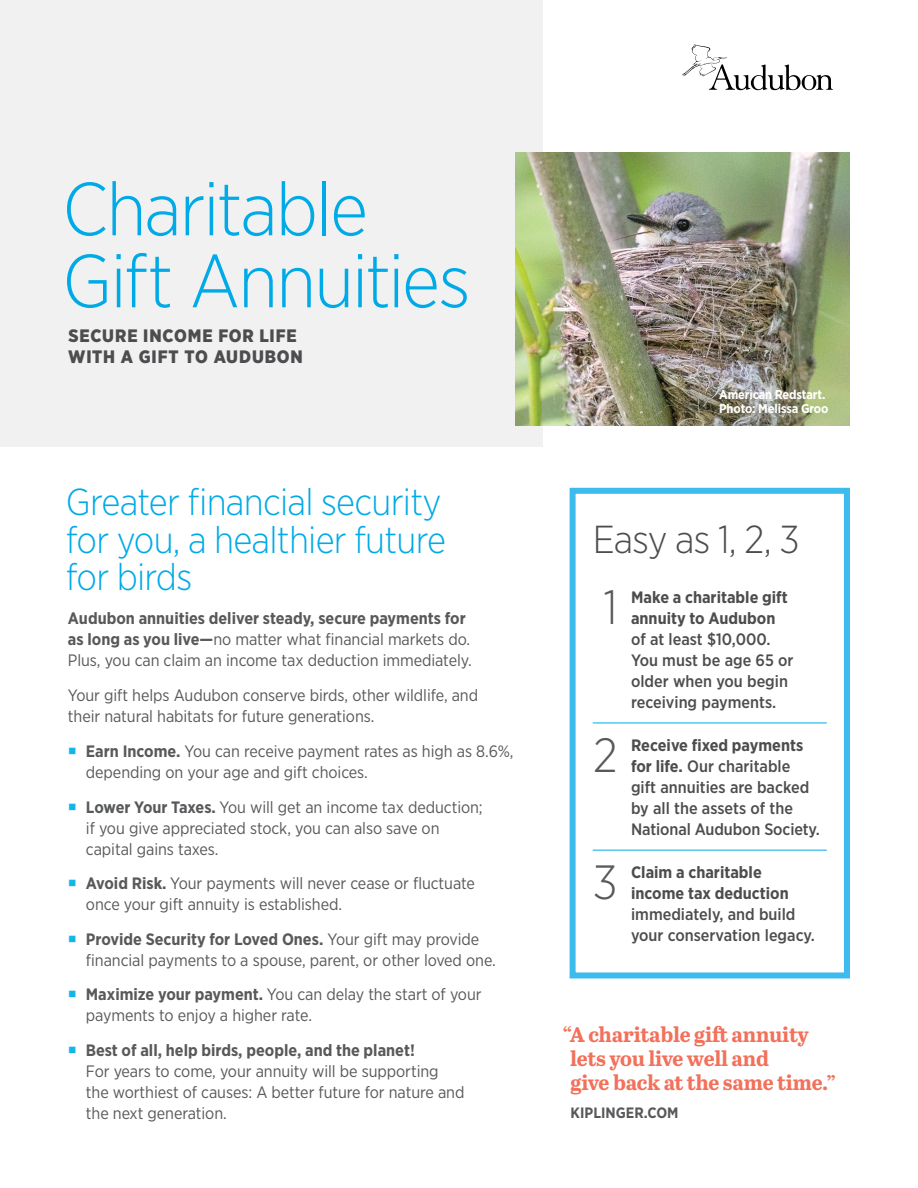
<style>
.page{position:relative;width:918px;height:1188px;background:#fff}
.page>*{position:absolute;margin:0;border:0;box-sizing:border-box;transform-origin:0 0}
.t1{font:300 75px/72px "Gotham Narrow";letter-spacing:-.03em;color:#00aae7}
.t2{font:300 48px "Gotham Narrow";color:#58595b}
.t3{font:300 39px "Gotham Narrow";letter-spacing:-.02em;color:#4d4d4f}
.t4{font:300 37.5px/37.5px "Gotham Narrow";letter-spacing:-.02em;color:#00aae7}
.t5{font:700 21px/24px "Abril Text";letter-spacing:-.01em;color:#f3705a}
.t6{font:900 18px/21px "Gotham Narrow";letter-spacing:.05em;color:#4d4d4f}
.t7{font:16.5px/21px "Gotham Narrow";letter-spacing:-.005em;color:#58595b}
.t8{font:500 16.5px/21px "Gotham Narrow";color:#4d4d4f}
.t9{font:700 16.5px/21px "Gotham Narrow";color:#4d4d4f}
.t10{font:700 16.5px "Gotham Narrow";color:#58595b}
.t11{font:700 15px "Gotham Narrow";color:#58595b}
.t12{font:700 12.75px/13.5px "Gotham Narrow";letter-spacing:-.01em;color:#fff}
.s1{font-weight:700}
</style>
<div class="page">
<div style="left:0;top:0;width:543px;height:446px;background:#f1f1f2"></div>
<svg style="left:682px;top:44px;width:151px;height:46px"></svg>
<div style="left:570px;top:488px;width:280px;height:490px;border:6px solid #3dbbec"></div>
<hr style="left:618px;top:723px;width:209px;height:1px;background:#00aae7">
<hr style="left:618px;top:850px;width:209px;height:1px;background:#00aae7">
<svg style="left:593px;top:723px;width:25px;height:1px"></svg>
<svg style="left:593px;top:850px;width:25px;height:1px"></svg>
<img style="left:516px;top:152px;width:334px;height:273px">
<h1 class="t1" style="left:62px;top:171px;width:410px">Charitable<br>Gift Annuities</h1>
<p class="t6" style="left:68px;top:325px;width:236px">SECURE INCOME FOR LIFE<br>WITH A GIFT TO AUDUBON</p>
<h3 class="t4" style="left:66px;top:482px;width:382px">Greater financial security for you, a healthier future for birds</h3>
<p class="t7" style="left:68px;top:607px;width:405px"><span class="s1">Audubon annuities deliver steady, secure payments for as long as you live—</span>no matter what financial markets do.<br>Plus, you can claim an income tax deduction immediately.</p>
<p class="t7" style="left:68px;top:684px;width:412px">Your gift helps Audubon conserve birds, other wildlife, and their natural habitats for future generations.</p>
<p class="t7" style="left:86px;top:740px;width:429px"><span class="s1">Earn Income.</span> You can receive payment rates as high as 8.6%, depending on your age and gift choices.</p>
<p class="t7" style="left:86px;top:796px;width:398px"><span class="s1">Lower Your Taxes.</span> You will get an income tax deduction; if you give appreciated stock, you can also save on capital gains taxes.</p>
<p class="t7" style="left:86px;top:872px;width:391px"><span class="s1">Avoid Risk.</span> Your payments will never cease or fluctuate once your gift annuity is established.</p>
<p class="t7" style="left:86px;top:928px;width:411px"><span class="s1">Provide Security for Loved Ones.</span> Your gift may provide financial payments to a spouse, parent, or other loved one.</p>
<p class="t7" style="left:86px;top:983px;width:397px"><span class="s1">Maximize your payment.</span> You can delay the start of your payments to enjoy a higher rate.</p>
<p class="t10" style="left:86px;top:1039px;width:330px">Best of all, help birds, people, and the planet!</p>
<p class="t7" style="left:86px;top:1060px;width:380px">For years to come, your annuity will be supporting the worthiest of causes: A better future for nature and the next generation.</p>
<p class="t12" style="left:719px;top:388px;width:111px">American Redstart.<br>Photo: Melissa Groo</p>
<h3 class="t3" style="left:593px;top:516px;width:208px">Easy as 1, 2, 3</h3>
<h2 class="t2" style="left:603px;top:578px;width:16px">1</h2>
<p class="t9" style="left:631px;top:586px;width:158px">Make a charitable gift annuity to Audubon</p>
<p class="t8" style="left:631px;top:628px;width:164px">of at least $10,000.<br>You must be age 65 or older when you begin receiving payments.</p>
<h2 class="t2" style="left:593px;top:726px;width:26px">2</h2>
<p class="t8" style="left:631px;top:735px;width:190px"><span class="s1">Receive fixed payments for life.</span> Our charitable<br>gift annuities are backed by all the assets of the<br>National Audubon Society.</p>
<h2 class="t2" style="left:593px;top:853px;width:26px">3</h2>
<p class="t9" style="left:631px;top:862px;width:159px">Claim a charitable income tax deduction</p>
<p class="t8" style="left:631px;top:904px;width:185px">immediately, and build your conservation legacy.</p>
<p class="t5" style="left:570px;top:1022px;width:268px;text-indent:-8px">“A charitable gift annuity lets you live well and<br>give back at the same time.”</p>
<p class="t11" style="left:571px;top:1104px;width:109px">KIPLINGER.COM</p>
</div>
